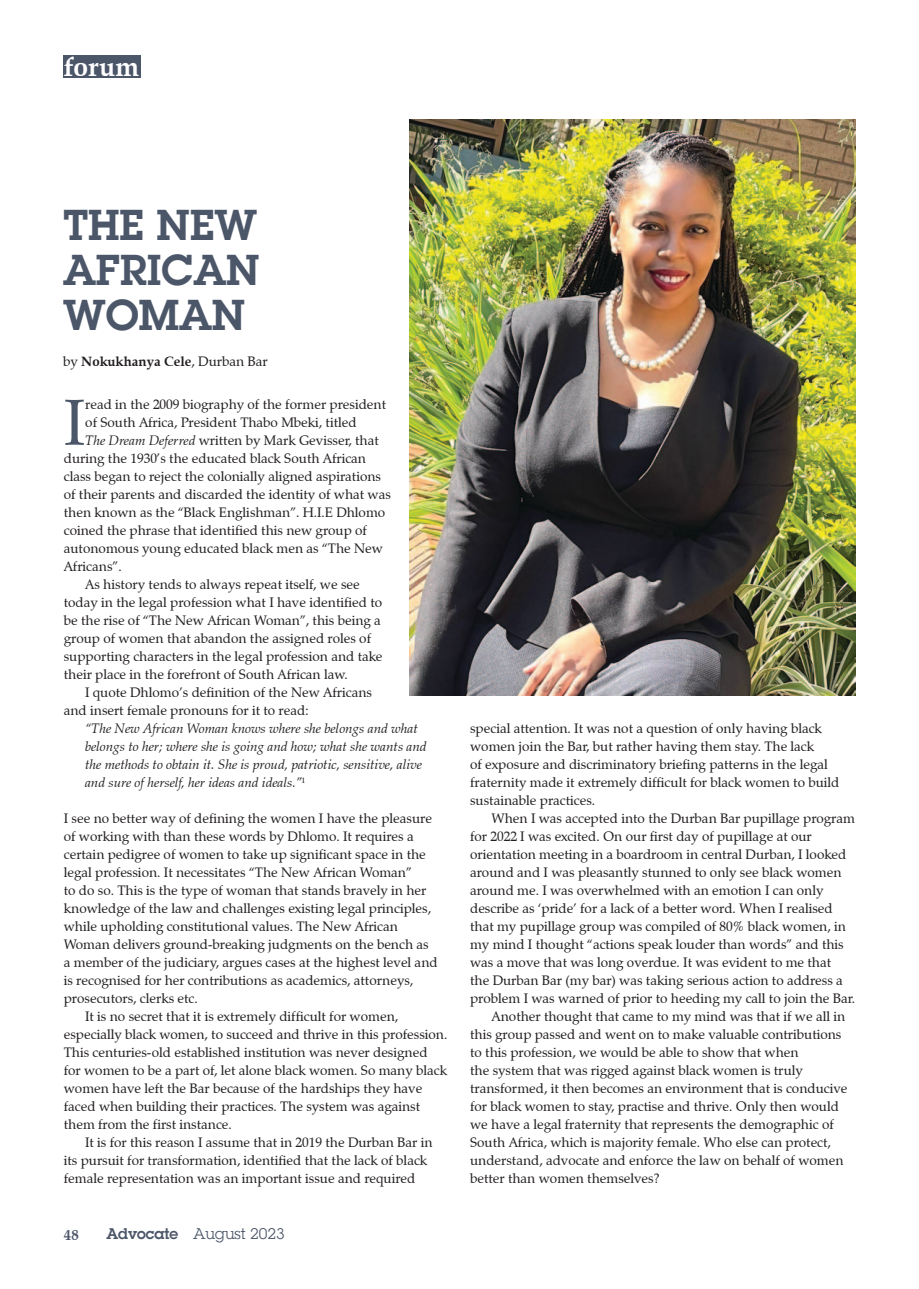
<style>
.page{position:relative;width:919px;height:1289px;background:#fff}
.page>*{position:absolute;margin:0;border:0;box-sizing:border-box;transform-origin:0 0}
.Drop_Cap{font:64.8px "Zapf Calligraphic 801 BT";color:#4c5669}
.STRAP_1{font:600 42px/45px "Lubalin Graph";color:#4c5669;text-align:justify}
.t1{font:700 27px "Zapf Calligraphic 801 BT";color:#fff}
.t2{font:15px "Lubalin Graph";color:#4c5669}
.t3{font:700 15px "Zapf Calligraphic 801 BT";color:#4c5669}
.Body_text{font:13.5px/18px "Zapf Calligraphic 801 BT";color:#231f20}
.Body_one{font:13.5px/18px "Zapf Calligraphic 801 BT";color:#231f20}
.Drop_Cap-2{font:13.5px "Zapf Calligraphic 801 BT";color:#231f20}
.Body_hang{font:italic 13.5px/18px "Zapf Calligraphic 801 BT";color:#231f20}
.Body_one-2{font:700 13.5px "Zapf Calligraphic 801 BT";color:#231f20}
.s1{font-weight:400}
.s2{font-style:italic}
.s3{font-weight:600}
</style>
<div class="page">
<div style="left:64px;top:55px;width:77px;height:23px;background:#4c5669"></div>
<img style="left:409px;top:119px;width:446px;height:576px">
<h3 class="t1" style="left:64px;top:50px;width:77px">forum</h3>
<p class="STRAP_1" style="left:63px;top:202px;width:198px">THE NEW AFRICAN WOMAN</p>
<p class="Body_one-2" style="left:63px;top:353px;width:206px"><span class="s1">by</span> Nokukhanya Cele<span class="s1">, Durban Bar</span></p>
<p class="Drop_Cap" style="left:64px;top:382px;width:23px">I</p>
<p class="Drop_Cap-2" style="left:85px;top:396px;width:302px">read in the 2009 biography of the former president</p>
<p class="Drop_Cap-2" style="left:85px;top:414px;width:273px">of South Africa, President Thabo Mbeki, titled</p>
<p class="Drop_Cap-2" style="left:85px;top:432px;width:295px"><span class="s2">The Dream Deferred</span> written by Mark Gevisser, that</p>
<p class="Drop_Cap-2" style="left:64px;top:450px;width:304px">during the 1930’s the educated black South African</p>
<p class="Drop_Cap-2" style="left:64px;top:468px;width:319px">class began to reject the colonially aligned aspirations</p>
<p class="Drop_Cap-2" style="left:64px;top:486px;width:328px">of their parents and discarded the identity of what was</p>
<p class="Drop_Cap-2" style="left:64px;top:504px;width:323px">then known as the “Black Englishman”. H.I.E Dhlomo</p>
<p class="Drop_Cap-2" style="left:64px;top:522px;width:305px">coined the phrase that identified this new group of</p>
<p class="Drop_Cap-2" style="left:64px;top:540px;width:321px">autonomous young educated black men as “The New</p>
<p class="Drop_Cap-2" style="left:64px;top:558px;width:59px">Africans”.</p>
<p class="Body_text" style="left:64px;top:575px;width:320px;text-indent:21px">As history tends to always repeat itself, we see today in the legal profession what I have identified to be the rise of “The New African Woman”, this being a group of women that abandon the assigned roles of supporting characters in the legal profession and take their place in the forefront of South African law.</p>
<p class="Body_text" style="left:64px;top:683px;width:310px;text-indent:21px">I quote Dhlomo’s definition of the New Africans and insert female pronouns for it to read:</p>
<p class="Body_hang" style="left:85px;top:719px;width:343px">“The New African Woman knows where she belongs and what belongs to her; where she is going and how; what she wants and the methods to obtain it. She is proud, patriotic, sensitive, alive and sure of herself, her ideas and ideals.”<sup>1</sup></p>
<p class="Body_one" style="left:64px;top:809px;width:375px">I see no better way of defining the women I have the pleasure of working with than these words by Dhlomo. It requires a certain pedigree of women to take up significant space in the legal profession. It necessitates “The New African Woman”<br>to do so. This is the type of woman that stands bravely in her knowledge of the law and challenges existing legal principles, while upholding constitutional values. The New African Woman delivers ground-breaking judgments on the bench as a member of the judiciary, argues cases at the highest level and is recognised for her contributions as academics, attorneys, prosecutors, clerks etc.</p>
<p class="Body_text" style="left:64px;top:1007px;width:385px;text-indent:21px">It is no secret that it is extremely difficult for women, especially black women, to succeed and thrive in this profession.<br>This centuries-old established institution was never designed for women to be a part of, let alone black women. So many black women have left the Bar because of the hardships they have faced when building their practices. The system was against them from the first instance.</p>
<p class="Body_text" style="left:64px;top:1133px;width:370px;text-indent:21px">It is for this reason I assume that in 2019 the Durban Bar in its pursuit for transformation, identified that the lack of black female representation was an important issue and required</p>
<p class="t3" style="left:64px;top:1225px;width:16px">48</p>
<p class="t2" style="left:106px;top:1224px;width:180px"><span class="s3">Advocate</span> August 2023</p>
<p class="Body_text" style="left:470px;top:719px;width:371px">special attention. It was not a question of only having black women join the Bar, but rather having them stay. The lack<br>of exposure and discriminatory briefing patterns in the legal fraternity made it extremely difficult for black women to build sustainable practices.</p>
<p class="Body_text" style="left:470px;top:809px;width:386px;text-indent:21px">When I was accepted into the Durban Bar pupillage program for 2022 I was excited. On our first day of pupillage at our orientation meeting in a boardroom in central Durban, I looked around and I was pleasantly stunned to only see black women around me. I was overwhelmed with an emotion I can only describe as ‘pride’ for a lack of a better word. When I realised that my pupillage group was compiled of 80% black women, in my mind I thought “actions speak louder than words” and this was a move that was long overdue. It was evident to me that<br>the Durban Bar (my bar) was taking serious action to address a problem I was warned of prior to heeding my call to join the Bar.</p>
<p class="Body_text" style="left:470px;top:1007px;width:379px;text-indent:21px">Another thought that came to my mind was that if we all in this group passed and went on to make valuable contributions to this profession, we would be able to show that when<br>the system that was rigged against black women is truly transformed, it then becomes an environment that is conducive for black women to stay, practise and thrive. Only then would we have a legal fraternity that represents the demographic of South Africa, which is majority female. Who else can protect, understand, advocate and enforce the law on behalf of women better than women themselves?</p>
</div>
